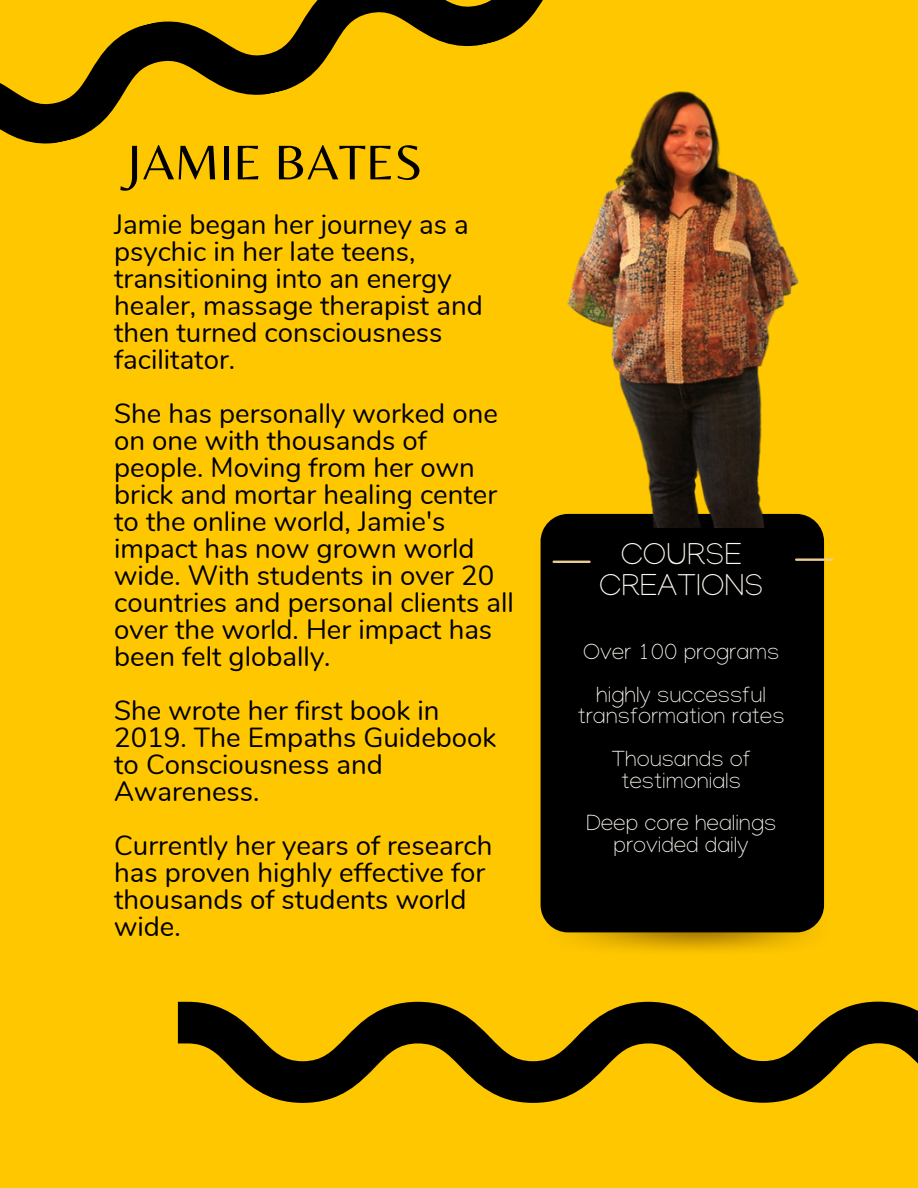
<style>
.page{position:relative;width:918px;height:1188px;background:#ffc700}
.page>*{position:absolute;margin:0;border:0;box-sizing:border-box;transform-origin:0 0}
.t1{font:50.55px "Belleza";color:#000}
.t2{font:100 31.35px/31px "Manjari";color:#fdf8f0;text-align:center}
.t3{font:27.6px/27px "Nunito";color:#000}
.t4{font:100 22.8px/42.9px "Manjari";color:#fdf8f0;text-align:center}
</style>
<div class="page">
<img style="left:541px;top:910px;width:283px;height:41px">
<svg style="left:0;top:3px;width:315px;height:141px"></svg>
<svg style="left:178px;top:1002px;width:740px;height:101px"></svg>
<div style="left:541px;top:514px;width:283px;height:418px;background:#000;border-radius:28px"></div>
<hr style="left:554px;top:561px;width:36px;height:2px;background:#ebcc90">
<hr style="left:796px;top:559px;width:36px;height:2px;background:#ebcc90">
<img style="left:315px;top:0;width:505px;height:527px">
<h1 class="t1" style="left:123px;top:132px;width:301px">JAMIE BATES</h1>
<p class="t3" style="left:114px;top:212px;width:370px">Jamie began her journey as a psychic in her late teens, transitioning into an energy healer, massage therapist and then turned consciousness facilitator.</p>
<p class="t3" style="left:114px;top:401px;width:401px">She has personally worked one on one with thousands of people. Moving from her own brick and mortar healing center to the online world, Jamie's impact has now grown world wide. With students in over 20 countries and personal clients all over the world. Her impact has been felt globally.</p>
<p class="t3" style="left:114px;top:698px;width:384px">She wrote her first book in<br>2019. The Empaths Guidebook to Consciousness and<br>Awareness.</p>
<p class="t3" style="left:114px;top:833px;width:380px">Currently her years of research has proven highly effective for thousands of students world wide.</p>
<p class="t2" style="left:599px;top:544px;width:166px">COURSE<br>CREATIONS</p>
<p class="t4" style="left:583px;top:634px;width:198px">Over 100 programs highly successful</p>
<p class="t4" style="left:578px;top:699px;width:208px">transformation rates<br>Thousands of</p>
<p class="t4" style="left:586px;top:763px;width:192px">testimonials<br>Deep core healings</p>
<p class="t4" style="left:614px;top:827px;width:137px">provided daily</p>
</div>
